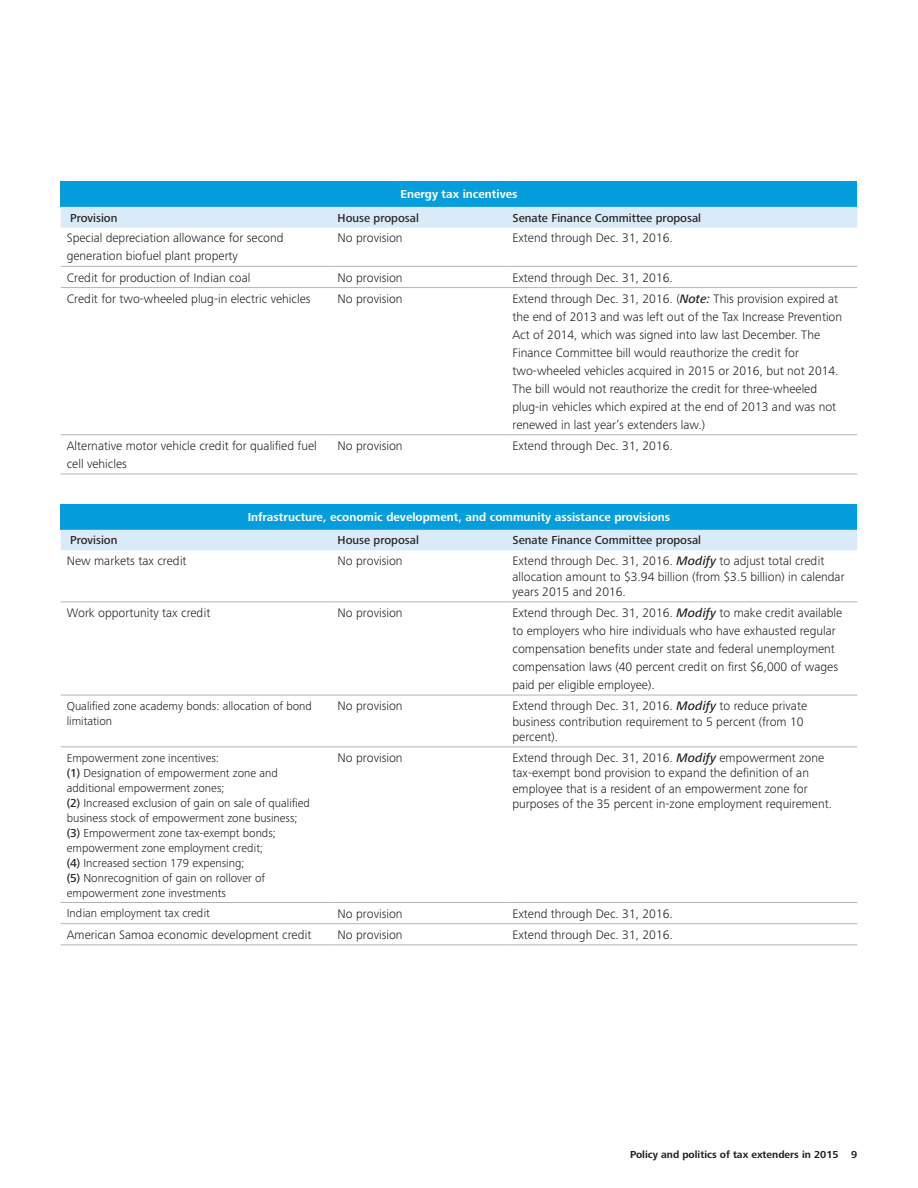
<style>
.page{position:relative;width:918px;height:1188px;background:#fff}
.page>*{position:absolute;margin:0;border:0;box-sizing:border-box;transform-origin:0 0}
.Body_copy{font:300 12.75px/18px "Frutiger Next Pro";color:#231f20}
.Body_copy-2{font:300 12px/15px "Frutiger Next Pro";color:#231f20}
.Body_copy-3{font:500 12px "Frutiger Next Pro";color:#231f20}
.Body_copy-4{font:700 12px "Frutiger Next Pro";color:#fff}
.t1{font:700 10.5px "Frutiger Next Pro";color:#231f20}
.s1{font-weight:500;font-style:italic}
.s2{font-weight:500}
</style>
<div class="page">
<div style="left:61px;top:504px;width:796px;height:26px;background:#069ddc"></div>
<div style="left:61px;top:530px;width:796px;height:20px;background:#d9ebf8"></div>
<hr style="left:61px;top:601px;width:271px;height:1px;background:#b2b3b7">
<hr style="left:332px;top:601px;width:175px;height:1px;background:#b2b3b7">
<hr style="left:507px;top:601px;width:350px;height:1px;background:#b2b3b7">
<hr style="left:61px;top:695px;width:271px;height:1px;background:#b2b3b7">
<hr style="left:332px;top:695px;width:175px;height:1px;background:#b2b3b7">
<hr style="left:507px;top:695px;width:350px;height:1px;background:#b2b3b7">
<hr style="left:61px;top:746px;width:271px;height:1px;background:#b2b3b7">
<hr style="left:332px;top:746px;width:175px;height:1px;background:#b2b3b7">
<hr style="left:507px;top:746px;width:350px;height:1px;background:#b2b3b7">
<hr style="left:61px;top:902px;width:271px;height:1px;background:#b2b3b7">
<hr style="left:332px;top:902px;width:175px;height:1px;background:#b2b3b7">
<hr style="left:507px;top:902px;width:350px;height:1px;background:#b2b3b7">
<hr style="left:61px;top:923px;width:271px;height:1px;background:#b2b3b7">
<hr style="left:332px;top:923px;width:175px;height:1px;background:#b2b3b7">
<hr style="left:507px;top:923px;width:350px;height:1px;background:#b2b3b7">
<hr style="left:61px;top:945px;width:271px;height:1px;background:#b2b3b7">
<hr style="left:332px;top:945px;width:175px;height:1px;background:#b2b3b7">
<hr style="left:507px;top:945px;width:350px;height:1px;background:#b2b3b7">
<div style="left:61px;top:181px;width:796px;height:26px;background:#069ddc"></div>
<div style="left:61px;top:207px;width:796px;height:21px;background:#d9ebf8"></div>
<hr style="left:61px;top:266px;width:271px;height:1px;background:#b2b3b7">
<hr style="left:332px;top:266px;width:175px;height:1px;background:#b2b3b7">
<hr style="left:507px;top:266px;width:350px;height:1px;background:#b2b3b7">
<hr style="left:61px;top:287px;width:271px;height:1px;background:#b2b3b7">
<hr style="left:332px;top:287px;width:175px;height:1px;background:#b2b3b7">
<hr style="left:507px;top:287px;width:350px;height:1px;background:#b2b3b7">
<hr style="left:61px;top:434px;width:271px;height:1px;background:#b2b3b7">
<hr style="left:332px;top:434px;width:175px;height:1px;background:#b2b3b7">
<hr style="left:507px;top:434px;width:350px;height:1px;background:#b2b3b7">
<hr style="left:61px;top:474px;width:271px;height:1px;background:#b2b3b7">
<hr style="left:332px;top:474px;width:175px;height:1px;background:#b2b3b7">
<hr style="left:507px;top:474px;width:350px;height:1px;background:#b2b3b7">
<p class="Body_copy-4" style="left:400px;top:187px;width:119px">Energy tax incentives</p>
<p class="Body_copy-3" style="left:70px;top:211px;width:49px">Provision</p>
<p class="Body_copy-3" style="left:338px;top:211px;width:83px">House proposal</p>
<p class="Body_copy-3" style="left:513px;top:211px;width:190px">Senate Finance Committee proposal</p>
<p class="Body_copy" style="left:67px;top:229px;width:218px">Special depreciation allowance for second generation biofuel plant property</p>
<p class="Body_copy" style="left:338px;top:229px;width:67px">No provision</p>
<p class="Body_copy" style="left:513px;top:229px;width:162px">Extend through Dec. 31, 2016.</p>
<p class="Body_copy" style="left:67px;top:268px;width:185px">Credit for production of Indian coal</p>
<p class="Body_copy" style="left:338px;top:268px;width:67px">No provision</p>
<p class="Body_copy" style="left:513px;top:268px;width:162px">Extend through Dec. 31, 2016.</p>
<p class="Body_copy" style="left:67px;top:290px;width:245px">Credit for two-wheeled plug-in electric vehicles</p>
<p class="Body_copy" style="left:338px;top:290px;width:67px">No provision</p>
<p class="Body_copy" style="left:513px;top:290px;width:331px">Extend through Dec. 31, 2016. (<span class="s1">Note:</span> This provision expired at the end of 2013 and was left out of the Tax Increase Prevention Act of 2014, which was signed into law last December. The Finance Committee bill would reauthorize the credit for two-wheeled vehicles acquired in 2015 or 2016, but not 2014.<br>The bill would not reauthorize the credit for three-wheeled plug-in vehicles which expired at the end of 2013 and was not renewed in last year’s extenders law.)</p>
<p class="Body_copy" style="left:67px;top:437px;width:252px">Alternative motor vehicle credit for qualified fuel cell vehicles</p>
<p class="Body_copy" style="left:338px;top:437px;width:67px">No provision</p>
<p class="Body_copy" style="left:513px;top:437px;width:162px">Extend through Dec. 31, 2016.</p>
<p class="Body_copy-4" style="left:248px;top:510px;width:424px">Infrastructure, economic development, and community assistance provisions</p>
<p class="Body_copy-3" style="left:70px;top:534px;width:49px">Provision</p>
<p class="Body_copy-3" style="left:338px;top:534px;width:83px">House proposal</p>
<p class="Body_copy-3" style="left:513px;top:534px;width:190px">Senate Finance Committee proposal</p>
<p class="Body_copy" style="left:67px;top:552px;width:121px">New markets tax credit</p>
<p class="Body_copy" style="left:338px;top:552px;width:67px">No provision</p>
<p class="Body_copy" style="left:513px;top:553px;width:334px;line-height:15.3px">Extend through Dec. 31, 2016. <span class="s1">Modify</span> to adjust total credit allocation amount to $3.94 billion (from $3.5 billion) in calendar years 2015 and 2016.</p>
<p class="Body_copy" style="left:67px;top:604px;width:145px">Work opportunity tax credit</p>
<p class="Body_copy" style="left:338px;top:604px;width:67px">No provision</p>
<p class="Body_copy" style="left:513px;top:604px;width:331px">Extend through Dec. 31, 2016. <span class="s1">Modify</span> to make credit available to employers who hire individuals who have exhausted regular compensation benefits under state and federal unemployment compensation laws (40 percent credit on first $6,000 of wages paid per eligible employee).</p>
<p class="Body_copy-2" style="left:67px;top:698px;width:247px">Qualified zone academy bonds: allocation of bond limitation</p>
<p class="Body_copy" style="left:338px;top:697px;width:67px">No provision</p>
<p class="Body_copy" style="left:513px;top:698px;width:296px;line-height:15.3px">Extend through Dec. 31, 2016. <span class="s1">Modify</span> to reduce private business contribution requirement to 5 percent (from 10 percent).</p>
<p class="Body_copy-2" style="left:67px;top:750px;width:245px">Empowerment zone incentives:<br><span class="s2">(1)</span> Designation of empowerment zone and additional empowerment zones;<br><span class="s2">(2)</span> Increased exclusion of gain on sale of qualified business stock of empowerment zone business; <span class="s2">(3)</span> Empowerment zone tax-exempt bonds; empowerment zone employment credit;<br><span class="s2">(4)</span> Increased section 179 expensing;<br><span class="s2">(5)</span> Nonrecognition of gain on rollover of empowerment zone investments</p>
<p class="Body_copy" style="left:338px;top:749px;width:67px">No provision</p>
<p class="Body_copy" style="left:513px;top:750px;width:321px;line-height:15.3px">Extend through Dec. 31, 2016. <span class="s1">Modify</span> empowerment zone tax-exempt bond provision to expand the definition of an employee that is a resident of an empowerment zone for purposes of the 35 percent in-zone employment requirement.</p>
<p class="Body_copy-2" style="left:67px;top:906px;width:145px">Indian employment tax credit</p>
<p class="Body_copy" style="left:338px;top:904px;width:67px">No provision</p>
<p class="Body_copy" style="left:513px;top:904px;width:162px">Extend through Dec. 31, 2016.</p>
<p class="Body_copy" style="left:67px;top:926px;width:246px">American Samoa economic development credit</p>
<p class="Body_copy" style="left:338px;top:926px;width:67px">No provision</p>
<p class="Body_copy" style="left:513px;top:926px;width:162px">Extend through Dec. 31, 2016.</p>
<p class="t1" style="left:630px;top:1148px;width:229px">Policy and politics of tax extenders in 2015 9</p>
</div>
